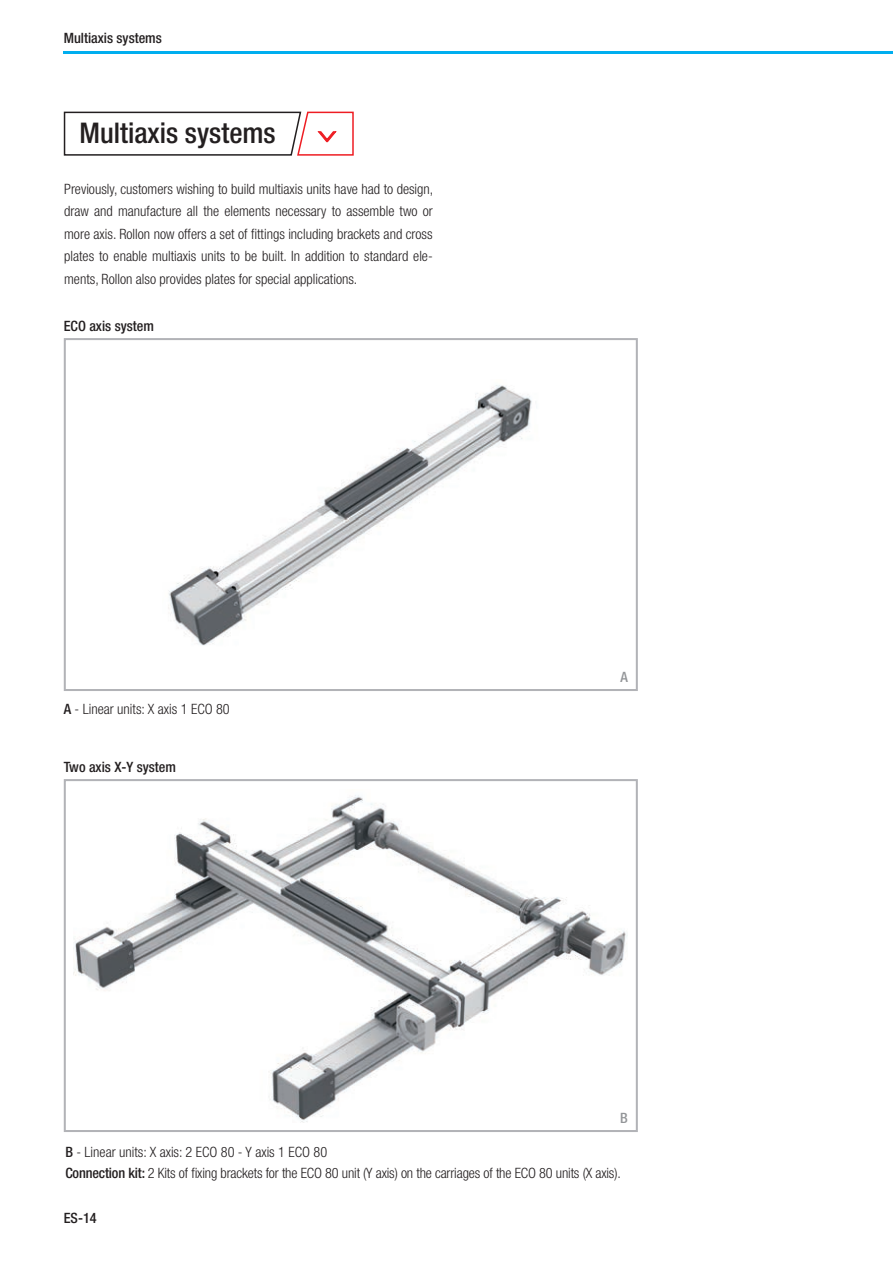
<style>
.page{position:relative;width:893px;height:1263px;background:#fff}
.page>*{position:absolute;margin:0;border:0;box-sizing:border-box;transform-origin:0 0}
.t1{font:500 condensed 28.5px "Helvetica Neue LT Std";color:#231f20}
.t2{font:300 condensed 14.25px/22.5px "Helvetica Neue LT Std";color:#231f20}
.t3{font:500 condensed 14.25px "Helvetica Neue LT Std";color:#231f20}
.t4{font:500 condensed 14.25px "Helvetica Neue LT Std";color:#939598}
.s1{font-weight:500}
</style>
<div class="page">
<hr style="left:64px;top:51px;width:829px;height:3px;background:#00aeef">
<svg style="left:63px;top:111px;width:291px;height:45px"></svg>
<img style="left:74px;top:795px;width:554px;height:327px">
<img style="left:168px;top:385px;width:364px;height:261px">
<div style="left:64px;top:338px;width:574px;height:353px;border:2px solid #b2b3b7"></div>
<div style="left:64px;top:779px;width:574px;height:353px;border:2px solid #b2b3b7"></div>
<p class="t3" style="left:64px;top:30px;width:100px">Multiaxis systems</p>
<h1 class="t1" style="left:79px;top:116px;width:198px">Multiaxis systems</h1>
<p class="t2" style="left:64px;top:177px;width:371px;text-align:justify">Previously, customers wishing to build multiaxis units have had to design, draw and manufacture all the elements necessary to assemble two or more axis. Rollon now offers a set of fittings including brackets and cross plates to enable multiaxis units to be built. In addition to standard ele&shy;ments, Rollon also provides plates for special applications.</p>
<p class="t3" style="left:64px;top:318px;width:92px">ECO axis system</p>
<p class="t2" style="left:64px;top:697px;width:168px"><span class="s1">A</span> - Linear units: X axis 1 ECO 80</p>
<p class="t3" style="left:64px;top:759px;width:114px">Two axis X-Y system</p>
<p class="t4" style="left:620px;top:669px;width:9px">A</p>
<p class="t4" style="left:620px;top:1110px;width:9px">B</p>
<p class="t2" style="left:65px;top:1141px;width:557px;line-height:21px"><span class="s1">B</span> - Linear units: X axis: 2 ECO 80 - Y axis 1 ECO 80<br><span class="s1">Connection kit:</span> 2 Kits of fixing brackets for the ECO 80 unit (Y axis) on the carriages of the ECO 80 units (X axis).</p>
<p class="t3" style="left:64px;top:1210px;width:34px">ES-14</p>
</div>
